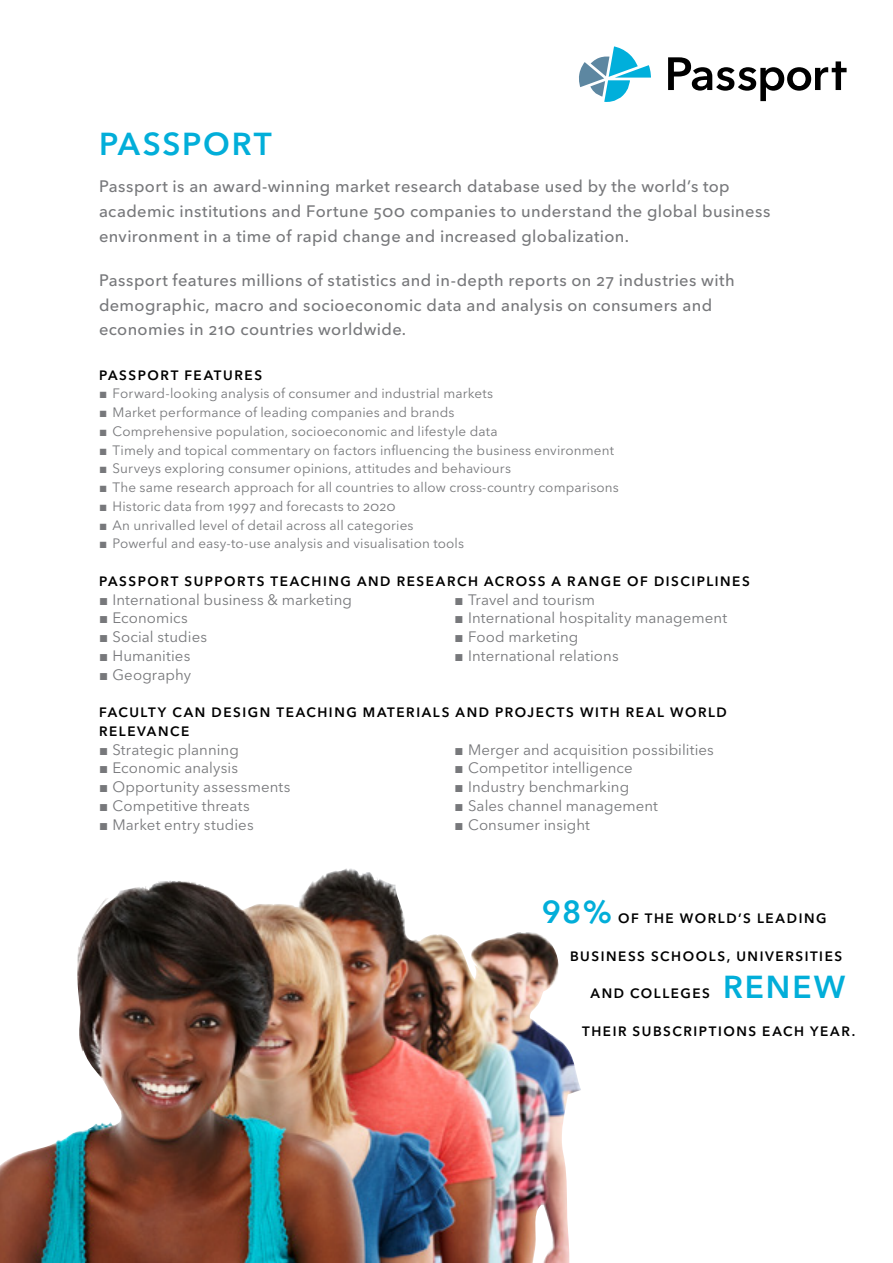
<style>
.page{position:relative;width:893px;height:1263px;background:#fff}
.page>*{position:absolute;margin:0;border:0;box-sizing:border-box;transform-origin:0 0}
.t1{font:600 31.5px "Avenir Next LT Pro";letter-spacing:.06em;color:#02aed9}
.t2{font:500 16.5px/24.8px "Avenir Next LT Pro";letter-spacing:.02em;color:#77787b}
.t3{font:15px "Avenir Next LT Pro";letter-spacing:.005em;color:#77787b}
.t4{font:13.5px "Avenir Next LT Pro";letter-spacing:.01em;color:#77787b}
.t5{font:600 13.5px "Avenir Next LT Pro";letter-spacing:.115em;color:#000}
.s1{font-family:"Arial"}
</style>
<div class="page">
<svg style="left:579px;top:46px;width:72px;height:56px"></svg>
<svg style="left:668px;top:57px;width:179px;height:44px"></svg>
<img style="left:0;top:868px;width:581px;height:395px">
<h1 class="t1" style="left:99px;top:124px;width:174px">PASSPORT</h1>
<p class="t2" style="left:99px;top:174px;width:673px">Passport is an award-winning market research database used by the world’s top academic institutions and Fortune 500 companies to understand the global business environment in a time of rapid change and increased globalization.</p>
<p class="t2" style="left:99px;top:268px;width:637px">Passport features millions of statistics and in-depth reports on 27 industries with demographic, macro and socioeconomic data and analysis on consumers and economies in 210 countries worldwide.</p>
<p class="t5" style="left:99px;top:367px;width:20px">PASSPORT</p>
<p class="t5" style="left:184px;top:367px;width:78px">FEATURES</p>
<p class="t4" style="left:99px;top:385px;width:396px"><span class="s1">■</span> Forward-looking analysis of consumer and industrial markets</p>
<p class="t4" style="left:99px;top:404px;width:357px"><span class="s1">■</span> Market performance of leading companies and brands</p>
<p class="t4" style="left:99px;top:423px;width:400px"><span class="s1">■</span> Comprehensive population, socioeconomic and lifestyle data</p>
<p class="t4" style="left:99px;top:442px;width:516px"><span class="s1">■</span> Timely and topical commentary on factors influencing the business environment</p>
<p class="t4" style="left:99px;top:461px;width:414px"><span class="s1">■</span> Surveys exploring consumer opinions, attitudes and behaviours</p>
<p class="t4" style="left:99px;top:479px;width:521px"><span class="s1">■</span> The same research approach for all countries to allow cross-country comparisons</p>
<p class="t4" style="left:99px;top:498px;width:298px"><span class="s1">■</span> Historic data from 1997 and forecasts to 2020</p>
<p class="t4" style="left:99px;top:517px;width:316px"><span class="s1">■</span> An unrivalled level of detail across all categories</p>
<p class="t4" style="left:99px;top:536px;width:366px"><span class="s1">■</span> Powerful and easy-to-use analysis and visualisation tools</p>
<p class="t5" style="left:99px;top:573px;width:20px">PASSPORT</p>
<p class="t5" style="left:184px;top:573px;width:32px">SUPPORTS</p>
<p class="t5" style="left:271px;top:573px;width:246px">TEACHING AND RESEARCH ACROSS</p>
<p class="t5" style="left:552px;top:573px;width:87px">A RANGE OF</p>
<p class="t5" style="left:654px;top:573px;width:96px">DISCIPLINES</p>
<p class="t3" style="left:99px;top:590px;width:254px"><span class="s1">■</span> International business &amp; marketing</p>
<p class="t3" style="left:99px;top:609px;width:90px"><span class="s1">■</span> Economics</p>
<p class="t3" style="left:99px;top:628px;width:110px"><span class="s1">■</span> Social studies</p>
<p class="t3" style="left:99px;top:647px;width:93px"><span class="s1">■</span> Humanities</p>
<p class="t3" style="left:99px;top:665px;width:94px"><span class="s1">■</span> Geography</p>
<p class="t3" style="left:455px;top:590px;width:142px"><span class="s1">■</span> Travel and tourism</p>
<p class="t3" style="left:455px;top:609px;width:274px"><span class="s1">■</span> International hospitality management</p>
<p class="t3" style="left:455px;top:628px;width:125px"><span class="s1">■</span> Food marketing</p>
<p class="t3" style="left:455px;top:647px;width:166px"><span class="s1">■</span> International relations</p>
<p class="t5" style="left:99px;top:704px;width:407px">FACULTY CAN DESIGN TEACHING MATERIALS AND PRO</p>
<p class="t5" style="left:528px;top:704px;width:201px">JECTS WITH REAL WORLD</p>
<p class="t5" style="left:99px;top:723px;width:92px">RELEVANCE</p>
<p class="t3" style="left:99px;top:740px;width:141px"><span class="s1">■</span> Strategic planning</p>
<p class="t3" style="left:99px;top:759px;width:140px"><span class="s1">■</span> Economic analysis</p>
<p class="t3" style="left:99px;top:778px;width:193px"><span class="s1">■</span> Opportunity assessments</p>
<p class="t3" style="left:99px;top:797px;width:152px"><span class="s1">■</span> Competitive threats</p>
<p class="t3" style="left:99px;top:815px;width:156px"><span class="s1">■</span> Market entry studies</p>
<p class="t3" style="left:455px;top:740px;width:261px"><span class="s1">■</span> Merger and acquisition possibilities</p>
<p class="t3" style="left:455px;top:759px;width:180px"><span class="s1">■</span> Competitor intelligence</p>
<p class="t3" style="left:455px;top:778px;width:176px"><span class="s1">■</span> Industry benchmarking</p>
<p class="t3" style="left:455px;top:797px;width:205px"><span class="s1">■</span> Sales channel management</p>
<p class="t3" style="left:455px;top:815px;width:137px"><span class="s1">■</span> Consumer insight</p>
<h1 class="t1" style="left:542px;top:893px;width:72px">98%</h1>
<p class="t5" style="left:618px;top:910px;width:11px">OF</p>
<p class="t5" style="left:645px;top:910px;width:183px">THE WORLD’S LEADING</p>
<p class="t5" style="left:570px;top:948px;width:273px">BUSINESS SCHOOLS, UNIVERSITIES</p>
<p class="t5" style="left:590px;top:985px;width:120px">AND COLLEGES</p>
<h1 class="t1" style="left:723px;top:968px;width:124px">RENEW</h1>
<p class="t5" style="left:582px;top:1023px;width:275px">THEIR SUBSCRIPTIONS EACH YEAR.</p>
</div>
